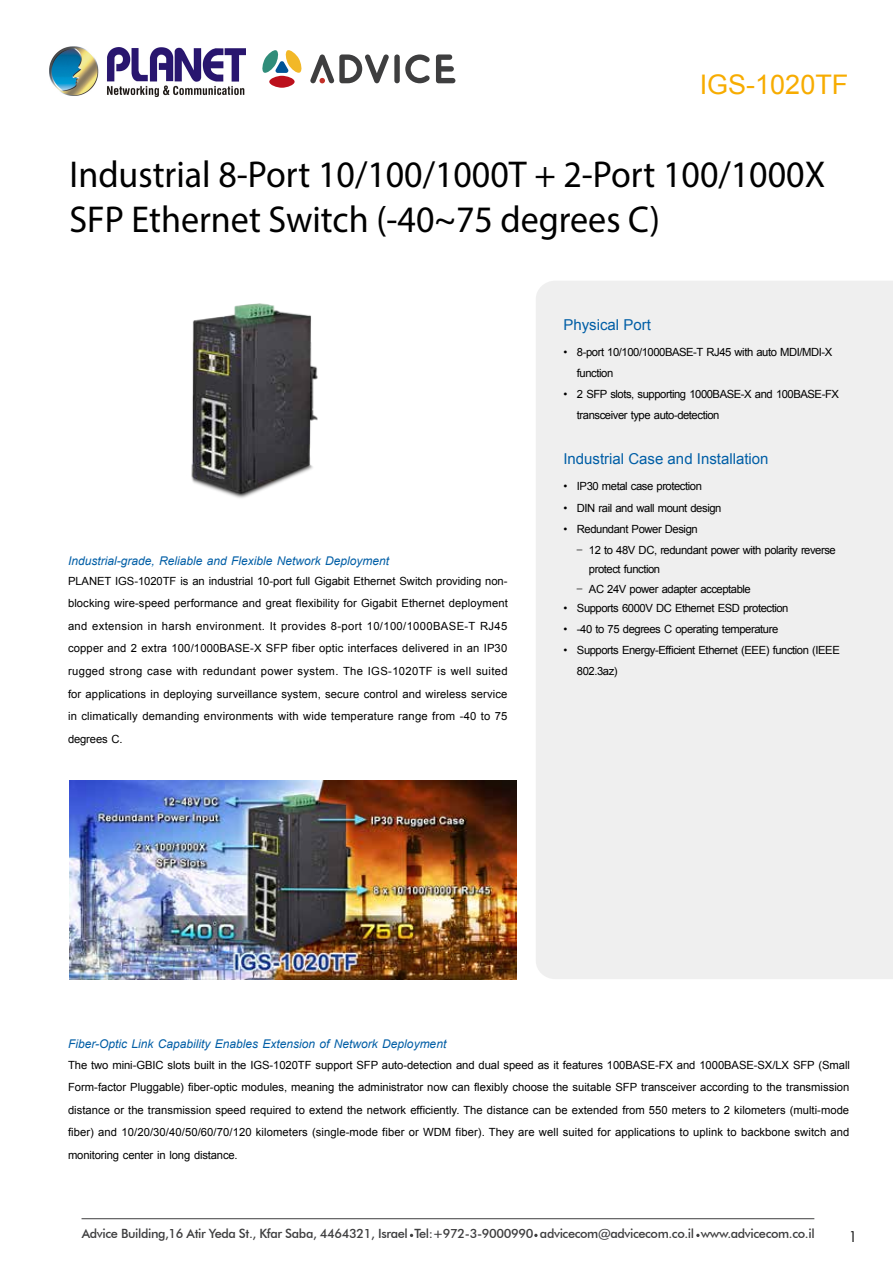
<style>
.page{position:relative;width:893px;height:1263px;background:#fff}
.page>*{position:absolute;margin:0;border:0;box-sizing:border-box;transform-origin:0 0}
.t1{font:37.5px/45px "Myriad Pro";color:#000;scale:.96 1}
.t2{font:27px "Arial";color:#f7ac00}
.t3{font:15px "Arial";color:#005ea6}
.t4{font:15px "Century Gothic";color:#000}
.t5{font:500 12.75px "Futura BT";letter-spacing:-.03em;color:#3e3e3f}
.t6{font:italic 12px "Arial";color:#005ea6}
.t7{font:11.25px/22.5px "Arial";letter-spacing:-.04em;color:#000}
.s1{font-family:"Frutiger";font-weight:300}
</style>
<div class="page">
<div style="left:536px;top:281px;width:357px;height:698px;background:#efefef"></div>
<img style="left:70px;top:780px;width:446px;height:200px">
<img style="left:191px;top:303px;width:127px;height:195px">
<hr style="left:82px;top:1218px;width:732px;height:1px;background:#3e3e3f">
<svg style="left:534px;top:1234px;width:4px;height:3px"></svg>
<svg style="left:696px;top:1234px;width:4px;height:3px"></svg>
<img style="left:49px;top:46px;width:197px;height:51px">
<div style="left:394px;top:54px;width:6px;height:29px;background:#3e3e3f;border-radius:3px"></div>
<svg style="left:436px;top:54px;width:19px;height:29px"></svg>
<svg style="left:405px;top:54px;width:25px;height:29px"></svg>
<svg style="left:310px;top:54px;width:79px;height:29px"></svg>
<div style="left:269px;top:76px;width:26px;height:12px;background:#bc101c;border-radius:50%"></div>
<svg style="left:262px;top:50px;width:40px;height:23px"></svg>
<h2 class="t2" style="left:700px;top:67px;width:150px">IGS-1020TF</h2>
<h1 class="t1" style="left:69px;top:151px;width:789px">Industrial 8-Port 10/100/1000T + 2-Port 100/1000X<br>SFP Ethernet Switch (-40~75 degrees C)</h1>
<p class="t6" style="left:68px;top:553px;width:323px">Industrial-grade, Reliable and Flexible Network Deployment</p>
<p class="t7" style="left:68px;top:570px;width:441px;text-align:justify">PLANET IGS-1020TF is an industrial 10-port full Gigabit Ethernet Switch providing non&shy;blocking wire-speed performance and great flexibility for Gigabit Ethernet deployment and extension in harsh environment. It provides 8-port 10/100/1000BASE-T RJ45 copper and 2 extra 100/1000BASE-X SFP fiber optic interfaces delivered in an IP30 rugged strong case with redundant power system. The IGS-1020TF is well suited for applications in deploying surveillance system, secure control and wireless service in climatically demanding environments with wide temperature range from -40 to 75 degrees C.</p>
<h3 class="t3" style="left:563px;top:315px;width:89px">Physical Port</h3>
<p class="t7" style="left:577px;top:342px;width:257px;line-height:21px;text-indent:-14px">• 8-port 10/100/1000BASE-T RJ45 with auto MDI/MDI-X function</p>
<p class="t7" style="left:577px;top:384px;width:263px;line-height:21px;text-indent:-14px">• 2 SFP slots, supporting 1000BASE-X and 100BASE-FX transceiver type auto-detection</p>
<h3 class="t3" style="left:563px;top:449px;width:207px">Industrial Case and Installation</h3>
<p class="t7" style="left:563px;top:475px;width:140px">• IP30 metal case protection</p>
<p class="t7" style="left:563px;top:496px;width:160px">• DIN rail and wall mount design</p>
<p class="t7" style="left:563px;top:517px;width:136px">• Redundant Power Design</p>
<p class="t7" style="left:589px;top:540px;width:248px;line-height:19.5px;text-indent:-12px"><span class="s1">–</span> 12 to 48V DC, redundant power with polarity reverse protect function</p>
<p class="t7" style="left:577px;top:577px;width:175px"><span class="s1">–</span> AC 24V power adapter acceptable</p>
<p class="t7" style="left:563px;top:597px;width:227px">• Supports 6000V DC Ethernet ESD protection</p>
<p class="t7" style="left:563px;top:618px;width:216px">• -40 to 75 degrees C operating temperature</p>
<p class="t7" style="left:577px;top:640px;width:264px;line-height:21px;text-indent:-14px">• Supports Energy-Efficient Ethernet (EEE) function (IEEE<br>802.3az)</p>
<p class="t6" style="left:68px;top:1036px;width:380px">Fiber-Optic Link Capability Enables Extension of Network Deployment</p>
<p class="t7" style="left:68px;top:1053px;width:783px;text-align:justify">The two mini-GBIC slots built in the IGS-1020TF support SFP auto-detection and dual speed as it features 100BASE-FX and 1000BASE-SX/LX SFP (Small Form-factor Pluggable) fiber-optic modules, meaning the administrator now can flexibly choose the suitable SFP transceiver according to the transmission distance or the transmission speed required to extend the network efficiently. The distance can be extended from 550 meters to 2 kilometers (multi-mode fiber) and 10/20/30/40/50/60/70/120 kilometers (single-mode fiber or WDM fiber). They are well suited for applications to uplink to backbone switch and monitoring center in long distance.</p>
<p class="t5" style="left:82px;top:1226px;width:734px">Advice Building,16 Atir Yeda St., Kfar Saba, 4464321, Israel Tel:+972-3-9000990 advicecom@advicecom.co.il www.advicecom.co.il</p>
<h3 class="t4" style="left:849px;top:1225px;width:10px">1</h3>
</div>
